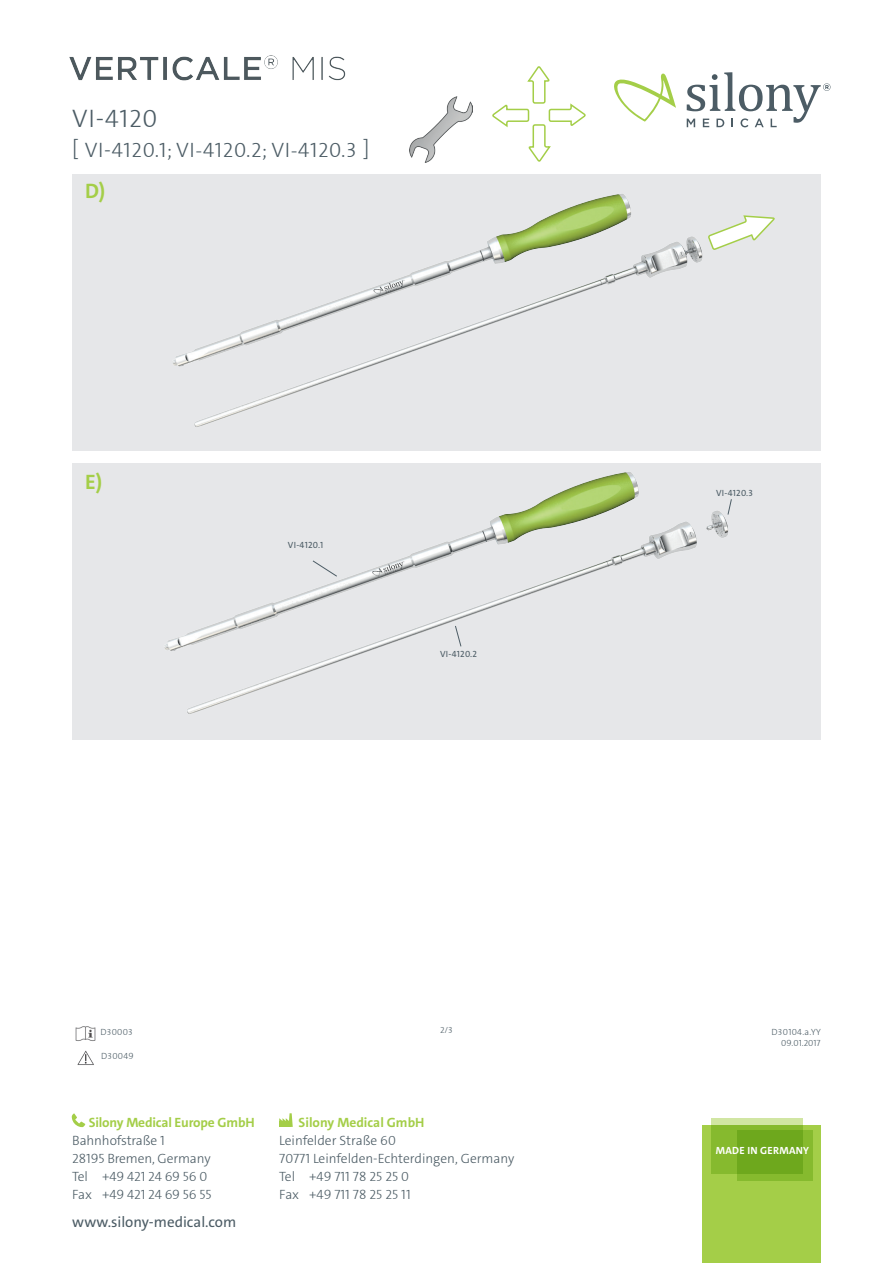
<style>
.page{position:relative;width:893px;height:1263px;background:#fff}
.page>*{position:absolute;margin:0;border:0;box-sizing:border-box;transform-origin:0 0}
.t1{font:300 25.5px "The Sans Caps";color:#4c5c65}
.t2{font:300 21px "The Sans Caps";letter-spacing:.03em;color:#4c5c65}
.t3{font:700 21px "The Sans C4 s";color:#a4ce48}
.t4{font:15px "The Sans C4 s";color:#4c5c65}
.t5{font:300 13.5px/18px "The Sans C4 s";letter-spacing:-.01em;color:#4c5c65}
.t6{font:300 13.5px/18px "The Sans Caps";letter-spacing:-.005em;color:#4c5c65}
.t7{font:700 10.5px "The Sans C4 s";letter-spacing:.025em;color:#fff}
.t8{font:9px "The Sans C4 s";letter-spacing:.03em;color:#4c5c65}
.t9{font:300 9px "The Sans Caps";letter-spacing:.03em;color:#4c5c65}
.t10{font:300 9px "The Sans C4 s";color:#4c5c65}
.s1{font-family:"The Sans C4 s"}
.s2{font-weight:700;color:#a4ce48}
.s3{font-family:"The Sans Caps"}
</style>
<div class="page">
<div style="left:72px;top:174px;width:749px;height:277px;background:#e6e7e9"></div>
<div style="left:72px;top:463px;width:749px;height:277px;background:#e6e7e9"></div>
<img style="left:173px;top:194px;width:602px;height:233px">
<img style="left:164px;top:472px;width:564px;height:242px">
<svg style="left:312px;top:560px;width:26px;height:17px"></svg>
<svg style="left:454px;top:625px;width:8px;height:22px"></svg>
<div style="left:702px;top:1125px;width:119px;height:138px;background:#a4ce48"></div>
<svg style="left:711px;top:1118px;width:92px;height:56px;background:#9bc64f"></svg>
<svg style="left:737px;top:1130px;width:75px;height:51px;background:#73ac21"></svg>
<svg style="left:614px;top:73px;width:62px;height:49px"></svg>
<svg style="left:687px;top:72px;width:143px;height:55px"></svg>
<img style="left:69px;top:55px;width:277px;height:26px">
<svg style="left:279px;top:1113px;width:14px;height:14px"></svg>
<div style="left:279px;top:1121px;width:12px;height:6px;background:#a4ce48"></div>
<svg style="left:72px;top:1113px;width:13px;height:14px"></svg>
<img style="left:75px;top:1026px;width:21px;height:15px">
<svg style="left:492px;top:66px;width:94px;height:96px"></svg>
<img style="left:410px;top:97px;width:62px;height:66px">
<img style="left:77px;top:1050px;width:17px;height:15px">
<svg style="left:727px;top:498px;width:5px;height:17px"></svg>
<h1 class="t1" style="left:72px;top:97px;width:87px"><span class="s1">VI-</span>4120</h1>
<h2 class="t2" style="left:72px;top:132px;width:299px"><span class="s1">[ VI-</span>4120.1; VI-4120.2; VI-4120.3 <span class="s1">]</span></h2>
<h2 class="t3" style="left:85px;top:178px;width:22px">D)</h2>
<h2 class="t3" style="left:85px;top:468px;width:19px">E)</h2>
<p class="t8" style="left:288px;top:540px;width:37px">VI-4120.1</p>
<p class="t8" style="left:440px;top:648px;width:38px">VI-4120.2</p>
<p class="t9" style="left:100px;top:1025px;width:34px"><span class="s1">D</span>30003</p>
<p class="t9" style="left:440px;top:1023px;width:14px">2/3</p>
<p class="t9" style="left:101px;top:1049px;width:34px"><span class="s1">D</span>30049</p>
<p class="t5" style="left:72px;top:1114px;width:184px;text-indent:16px"><span class="s2">Silony Medical Europe GmbH<br></span>Bahnhofstraße <span class="s3">1<br>28195</span> Bremen, Germany</p>
<p class="t6" style="left:72px;top:1167px;width:141px"><span class="s1">Tel +</span>49 421 24 69 56 0<br><span class="s1">Fax +</span>49 421 24 69 56 55</p>
<p class="t4" style="left:72px;top:1212px;width:165px">www.silony-medical.com</p>
<p class="t5" style="left:279px;top:1113px;width:237px;text-indent:19px"><span class="s2">Silony Medical GmbH<br></span>Leinfelder Straße <span class="s3">60<br>70771</span> Leinfelden-Echterdingen, Germany</p>
<p class="t6" style="left:279px;top:1167px;width:133px"><span class="s1">Tel +</span>49 711 78 25 25 0<br><span class="s1">Fax +</span>49 711 78 25 25 11</p>
<p class="t8" style="left:716px;top:487px;width:38px">VI-4120.3</p>
<p class="t10" style="left:771px;top:1026px;width:51px">D<span class="s3">30104</span>.a.YY</p>
<p class="t9" style="left:781px;top:1036px;width:41px">09.01.2017</p>
<p class="t7" style="left:716px;top:1144px;width:95px">MADE IN GERMANY</p>
</div>
